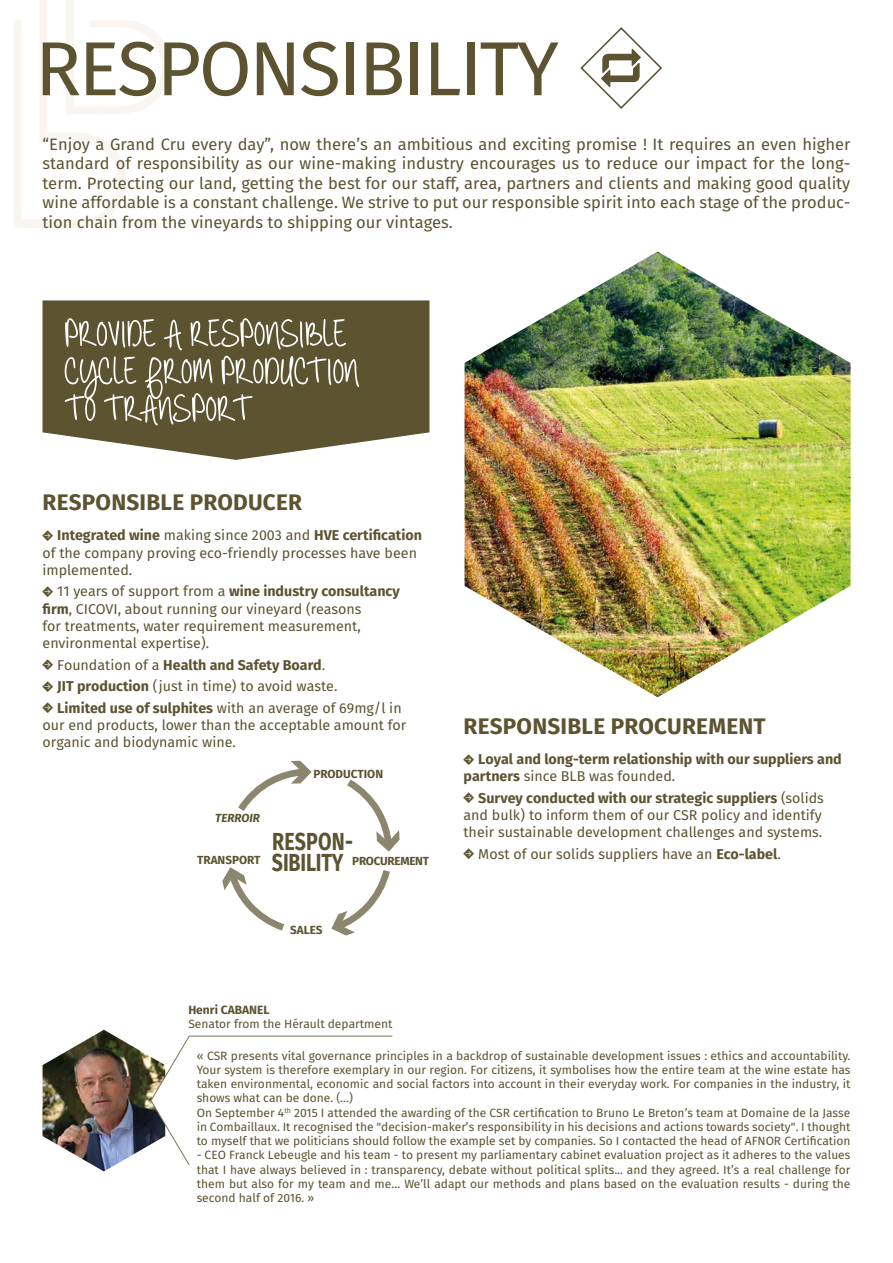
<style>
.page{position:relative;width:893px;height:1263px;background:#fff}
.page>*{position:absolute;margin:0;border:0;box-sizing:border-box;transform-origin:0 0}
.t1{font:76.5px "Fira Sans";letter-spacing:-.03em;color:#5c5331}
.t2{font:700 52.5px/37.5px "Always Forever";letter-spacing:.01em;color:#fff}
.t3{font:700 24.6px/20.7px "Fira Sans";letter-spacing:-.01em;color:#5c5331;scale:.79 1}
.t4{font:700 22.5px "Fira Sans";letter-spacing:.01em;color:#5c5331}
.t5{font:16.5px/19.5px "Fira Sans";color:#5c5331;text-align:justify}
.t6{font:14.25px/17.2px "Fira Sans";color:#5c5331}
.t7{font:700 14.25px/17.2px "Fira Sans";color:#5c5331}
.t8{font:12px/14.2px "Fira Sans";color:#5c5331}
.t9{font:700 12px "Fira Sans";color:#5c5331}
.t10{font:700 11.7px "Fira Sans";color:#5c5331}
.t11{font:700 11.7px "Fira Sans";letter-spacing:-.025em;color:#5c5331}
.t12{font:italic 700 11.7px "Fira Sans";color:#5c5331}
.s1{font-family:"Arrowstfb";font-size:10.5px}
.s2{font-weight:700}
.s3{font-family:"Arrowstfb";font-weight:400;font-size:10.5px}
.s4{font-weight:400}
</style>
<div class="page">
<svg style="left:14px;top:0;width:155px;height:228px"></svg>
<svg style="left:43px;top:300px;width:386px;height:160px;background:#6a6243"></svg>
<img style="left:43px;top:1030px;width:350px;height:141px">
<img style="left:465px;top:251px;width:386px;height:446px">
<svg style="left:580px;top:27px;width:82px;height:82px"></svg>
<svg style="left:238px;top:761px;width:74px;height:50px"></svg>
<svg style="left:347px;top:779px;width:53px;height:73px"></svg>
<svg style="left:331px;top:870px;width:59px;height:65px"></svg>
<svg style="left:222px;top:867px;width:62px;height:63px"></svg>
<h1 class="t1" style="left:35px;top:15px;width:525px">RESPONSIBILITY</h1>
<p class="t5" style="left:43px;top:134px;width:809px">“Enjoy a Grand Cru every day”, now there’s an ambitious and exciting promise ! It requires an even higher standard of responsibility as our wine-making industry encourages us to reduce our impact for the long&shy;term. Protecting our land, getting the best for our staff, area, partners and clients and making good quality wine affordable is a constant challenge. We strive to put our responsible spirit into each stage of the produc&shy;tion chain from the vineyards to shipping our vintages.</p>
<h2 class="t2" style="left:65px;top:318px;width:295px">PROVIDE A RESPONSIBLE<br>CYCLE FROM PRODUCTION<br>TO TRANSPORT</h2>
<h3 class="t4" style="left:43px;top:487px;width:261px">RESPONSIBLE PRODUCER</h3>
<p class="t6" style="left:43px;top:527px;width:381px"><span class="s1">E</span> <span class="s2">Integrated wine</span> making since 2003 and <span class="s2">HVE certification </span>of the company proving eco-friendly processes have been implemented.</p>
<p class="t6" style="left:43px;top:583px;width:359px"><span class="s1">E</span> 11 years of support from a <span class="s2">wine industry consultancy firm</span>, CICOVI, about running our vineyard (reasons<br>for treatments, water requirement measurement, environmental expertise).</p>
<p class="t6" style="left:43px;top:654px;width:361px;line-height:21.5px"><span class="s1">E</span> Foundation of a <span class="s2">Health and Safety Board</span>.<br><span class="s1">E</span> <span class="s2">JIT production</span> (just in time) to avoid waste.<br><span class="s1">E</span> <span class="s2">Limited use of sulphites</span> with an average of 69mg/l in</p>
<p class="t6" style="left:43px;top:716px;width:365px">our end products, lower than the acceptable amount for organic and biodynamic wine.</p>
<h3 class="t4" style="left:464px;top:710px;width:304px">RESPONSIBLE PROCUREMENT</h3>
<p class="t7" style="left:463px;top:750px;width:380px"><span class="s3">E</span> Loyal and long-term relationship with our suppliers and partners <span class="s4">since BLB was founded.</span></p>
<p class="t6" style="left:463px;top:789px;width:362px"><span class="s1">E</span> <span class="s2">Survey conducted with our strategic suppliers</span> (solids and bulk) to inform them of our CSR policy and identify their sustainable development challenges and systems.</p>
<p class="t6" style="left:463px;top:845px;width:319px"><span class="s1">E</span> Most of our solids suppliers have an <span class="s2">Eco-label</span>.</p>
<p class="t10" style="left:313px;top:765px;width:71px">PRODUCTION</p>
<p class="t12" style="left:215px;top:810px;width:46px">TERROIR</p>
<h3 class="t3" style="left:272px;top:831px;width:104px">RESPON-<br>SIBILITY</h3>
<p class="t10" style="left:197px;top:852px;width:65px">TRANSPORT</p>
<p class="t11" style="left:352px;top:852px;width:78px">PROCUREMENT</p>
<p class="t10" style="left:290px;top:922px;width:34px">SALES</p>
<p class="t9" style="left:188px;top:1002px;width:83px">Henri CABANEL</p>
<p class="t8" style="left:188px;top:1016px;width:206px">Senator from the Hérault department</p>
<p class="t8" style="left:197px;top:1048px;width:655px">« CSR presents vital governance principles in a backdrop of sustainable development issues : ethics and accountability.<br>Your system is therefore exemplary in our region. For citizens, it symbolises how the entire team at the wine estate has taken environmental, economic and social factors into account in their everyday work. For companies in the industry, it shows what can be done. (…)<br>On September 4<sup>th</sup> 2015 I attended the awarding of the CSR certification to Bruno Le Breton’s team at Domaine de la Jasse in Combaillaux. It recognised the "decision-maker’s responsibility in his decisions and actions towards society". I thought to myself that we politicians should follow the example set by companies. So I contacted the head of AFNOR Certification</p>
<p class="t8" style="left:197px;top:1148px;width:655px;text-align:justify">- CEO Franck Lebeugle and his team - to present my parliamentary cabinet evaluation project as it adheres to the values that I have always believed in : transparency, debate without political splits... and they agreed. It’s a real challenge for them but also for my team and me… We’ll adapt our methods and plans based on the evaluation results - during the second half of 2016. »</p>
</div>
